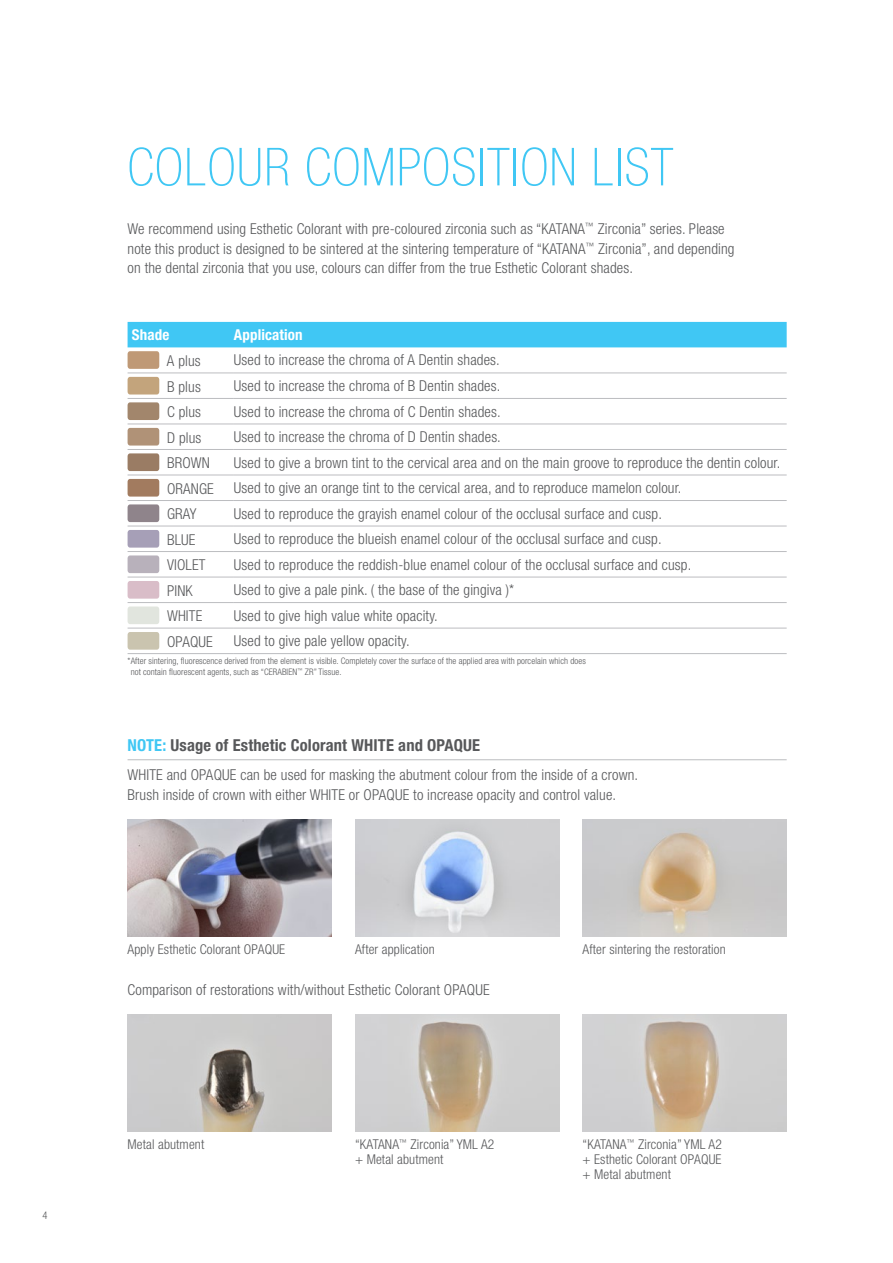
<style>
.page{position:relative;width:893px;height:1263px;background:#fff}
.page>*{position:absolute;margin:0;border:0;box-sizing:border-box;transform-origin:0 0}
.t1{font:100 condensed 52.5px "Helvetica Neue LT Std";letter-spacing:.02em;color:#40c7f4}
.t2{font:700 condensed 16.5px "Helvetica Neue LT Std";letter-spacing:.01em;color:#57585a}
.t3{font:300 condensed 15px/19.5px "Helvetica Neue LT Std";letter-spacing:.01em;color:#57585a}
.t4{font:700 condensed 15px "Helvetica Neue LT Std";letter-spacing:.01em;color:#fff}
.t5{font:300 condensed 13.5px/15px "Helvetica Neue LT Std";letter-spacing:.01em;color:#57585a}
.t6{font:300 condensed 10.5px "Helvetica Neue LT Std";color:#57585a}
.t7{font:300 condensed 9px/10.5px "Helvetica Neue LT Std";letter-spacing:.01em;color:#57585a}
.s1{color:#40c7f4}
</style>
<div class="page">
<hr style="left:128px;top:759px;width:659px;height:1px;background:#bcbdc0">
<img style="left:128px;top:819px;width:204px;height:117px">
<img style="left:128px;top:1014px;width:204px;height:117px">
<img style="left:583px;top:819px;width:204px;height:117px">
<img style="left:355px;top:819px;width:204px;height:117px">
<img style="left:355px;top:1014px;width:204px;height:117px">
<img style="left:583px;top:1014px;width:204px;height:117px">
<div style="left:128px;top:322px;width:659px;height:25px;background:#40c7f4"></div>
<hr style="left:128px;top:373px;width:106px;height:1px;background:#bcbdc0">
<hr style="left:234px;top:373px;width:553px;height:1px;background:#bcbdc0">
<hr style="left:128px;top:398px;width:106px;height:1px;background:#bcbdc0">
<hr style="left:234px;top:398px;width:553px;height:1px;background:#bcbdc0">
<hr style="left:128px;top:424px;width:106px;height:1px;background:#bcbdc0">
<hr style="left:234px;top:424px;width:553px;height:1px;background:#bcbdc0">
<hr style="left:128px;top:449px;width:106px;height:1px;background:#bcbdc0">
<hr style="left:234px;top:449px;width:553px;height:1px;background:#bcbdc0">
<hr style="left:128px;top:475px;width:106px;height:1px;background:#bcbdc0">
<hr style="left:234px;top:475px;width:553px;height:1px;background:#bcbdc0">
<hr style="left:128px;top:500px;width:106px;height:1px;background:#bcbdc0">
<hr style="left:234px;top:500px;width:553px;height:1px;background:#bcbdc0">
<hr style="left:128px;top:526px;width:106px;height:1px;background:#bcbdc0">
<hr style="left:234px;top:526px;width:553px;height:1px;background:#bcbdc0">
<hr style="left:128px;top:551px;width:106px;height:1px;background:#bcbdc0">
<hr style="left:234px;top:551px;width:553px;height:1px;background:#bcbdc0">
<hr style="left:128px;top:577px;width:106px;height:1px;background:#bcbdc0">
<hr style="left:234px;top:577px;width:553px;height:1px;background:#bcbdc0">
<hr style="left:128px;top:602px;width:106px;height:1px;background:#bcbdc0">
<hr style="left:234px;top:602px;width:553px;height:1px;background:#bcbdc0">
<hr style="left:128px;top:628px;width:106px;height:1px;background:#bcbdc0">
<hr style="left:234px;top:628px;width:553px;height:1px;background:#bcbdc0">
<hr style="left:128px;top:653px;width:106px;height:1px;background:#bcbdc0">
<hr style="left:234px;top:653px;width:553px;height:1px;background:#bcbdc0">
<div style="left:128px;top:351px;width:31px;height:18px;background:#bf9976;border-radius:3px"></div>
<div style="left:128px;top:377px;width:31px;height:17px;background:#c3a47c;border-radius:3px"></div>
<div style="left:128px;top:402px;width:31px;height:18px;background:#a2866c;border-radius:3px"></div>
<div style="left:128px;top:428px;width:31px;height:17px;background:#b09277;border-radius:3px"></div>
<div style="left:128px;top:453px;width:31px;height:18px;background:#9a7c64;border-radius:3px"></div>
<div style="left:128px;top:479px;width:31px;height:18px;background:#a27b5f;border-radius:3px"></div>
<div style="left:128px;top:504px;width:31px;height:18px;background:#8f848b;border-radius:3px"></div>
<div style="left:128px;top:530px;width:31px;height:18px;background:#a69fb7;border-radius:3px"></div>
<div style="left:128px;top:555px;width:31px;height:18px;background:#b8b1bb;border-radius:3px"></div>
<div style="left:128px;top:581px;width:31px;height:18px;background:#d9bdc8;border-radius:3px"></div>
<div style="left:128px;top:606px;width:31px;height:18px;background:#e1e5de;border-radius:3px"></div>
<div style="left:128px;top:632px;width:31px;height:18px;background:#cac4af;border-radius:3px"></div>
<p class="t6" style="left:43px;top:1209px;width:7px">4</p>
<h1 class="t1" style="left:128px;top:137px;width:547px">COLOUR COMPOSITION LIST</h1>
<p class="t3" style="left:128px;top:219px;width:608px">We recommend using Esthetic Colorant with pre-coloured zirconia such as “KATANA<sup>™</sup> Zirconia” series. Please note this product is designed to be sintered at the sintering temperature of “KATANA<sup>™</sup> Zirconia”, and depending on the dental zirconia that you use, colours can differ from the true Esthetic Colorant shades.</p>
<p class="t4" style="left:132px;top:326px;width:39px">Shade</p>
<p class="t4" style="left:234px;top:326px;width:70px">Application</p>
<p class="t3" style="left:167px;top:351px;width:35px">A plus</p>
<p class="t3" style="left:234px;top:350px;width:267px">Used to increase the chroma of A Dentin shades.</p>
<p class="t3" style="left:167px;top:376px;width:35px">B plus</p>
<p class="t3" style="left:234px;top:376px;width:268px">Used to increase the chroma of B Dentin shades.</p>
<p class="t3" style="left:167px;top:402px;width:36px">C plus</p>
<p class="t3" style="left:234px;top:401px;width:268px">Used to increase the chroma of C Dentin shades.</p>
<p class="t3" style="left:167px;top:427px;width:36px">D plus</p>
<p class="t3" style="left:234px;top:427px;width:269px">Used to increase the chroma of D Dentin shades.</p>
<p class="t3" style="left:167px;top:453px;width:44px">BROWN</p>
<p class="t3" style="left:234px;top:452px;width:548px">Used to give a brown tint to the cervical area and on the main groove to reproduce the dentin colour.</p>
<p class="t3" style="left:167px;top:478px;width:48px">ORANGE</p>
<p class="t3" style="left:234px;top:478px;width:449px">Used to give an orange tint to the cervical area, and to reproduce mamelon colour.</p>
<p class="t3" style="left:167px;top:504px;width:31px">GRAY</p>
<p class="t3" style="left:234px;top:503px;width:430px">Used to reproduce the grayish enamel colour of the occlusal surface and cusp.</p>
<p class="t3" style="left:167px;top:529px;width:30px">BLUE</p>
<p class="t3" style="left:234px;top:529px;width:429px">Used to reproduce the blueish enamel colour of the occlusal surface and cusp.</p>
<p class="t3" style="left:167px;top:555px;width:40px">VIOLET</p>
<p class="t3" style="left:234px;top:554px;width:459px">Used to reproduce the reddish-blue enamel colour of the occlusal surface and cusp.</p>
<p class="t3" style="left:167px;top:580px;width:27px">PINK</p>
<p class="t3" style="left:234px;top:580px;width:282px">Used to give a pale pink. ( the base of the gingiva )*</p>
<p class="t3" style="left:167px;top:606px;width:37px">WHITE</p>
<p class="t3" style="left:234px;top:605px;width:205px">Used to give high value white opacity.</p>
<p class="t3" style="left:167px;top:631px;width:47px">OPAQUE</p>
<p class="t3" style="left:234px;top:631px;width:177px">Used to give pale yellow opacity.</p>
<p class="t7" style="left:131px;top:656px;width:457px;text-indent:-3px">*After sintering, fluorescence derived from the element is visible. Completely cover the surface of the applied area with porcelain which does not contain fluorescent agents, such as “CERABIEN<sup>™</sup> ZR” Tissue.</p>
<p class="t2" style="left:128px;top:735px;width:354px"><span class="s1">NOTE:</span> Usage of Esthetic Colorant WHITE and OPAQUE</p>
<p class="t3" style="left:128px;top:765px;width:512px">WHITE and OPAQUE can be used for masking the abutment colour from the inside of a crown.<br>Brush inside of crown with either WHITE or OPAQUE to increase opacity and control value.</p>
<p class="t5" style="left:128px;top:942px;width:159px">Apply Esthetic Colorant OPAQUE</p>
<p class="t5" style="left:355px;top:942px;width:81px">After application</p>
<p class="t5" style="left:583px;top:942px;width:145px">After sintering the restoration</p>
<p class="t3" style="left:128px;top:979px;width:364px">Comparison of restorations with/without Esthetic Colorant OPAQUE</p>
<p class="t5" style="left:128px;top:1137px;width:78px">Metal abutment</p>
<p class="t5" style="left:355px;top:1137px;width:141px">“KATANA<sup>™</sup> Zirconia” YML A2 + Metal abutment</p>
<p class="t5" style="left:583px;top:1137px;width:141px;text-align:justify">“KATANA<sup>™</sup> Zirconia” YML A2 + Esthetic Colorant OPAQUE + Metal abutment</p>
</div>
